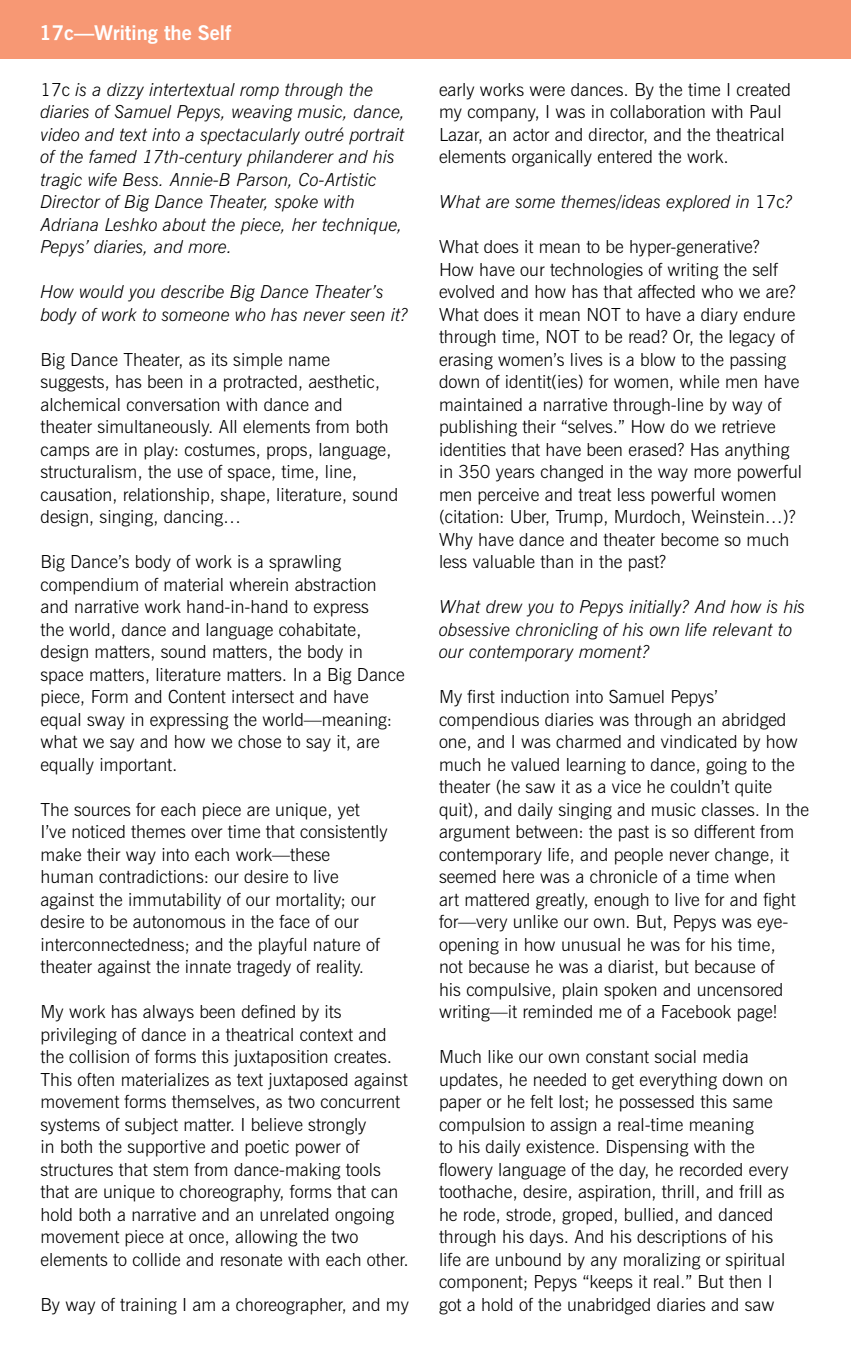
<style>
.page{position:relative;width:851px;height:1357px;background:#fff}
.page>*{position:absolute;margin:0;border:0;box-sizing:border-box;transform-origin:0 0}
.t1{font:700 20.25px "News Gothic BT";color:#fff}
.t2{font:300 18px/22.5px "News Gothic BT";color:#000}
.t3{font:italic 300 18px/22.5px "News Gothic BT";color:#000}
.s1{font-style:normal}
</style>
<div class="page">
<div style="left:0;top:0;width:850px;height:59px;background:#f79874"></div>
<p class="t1" style="left:40px;top:20px;width:193px">17c—Writing the Self</p>
<p class="t3" style="left:40px;top:78px;width:366px"><span class="s1">17c</span> is a dizzy intertextual romp through the diaries of Samuel Pepys, weaving music, dance, video and text into a spectacularly outré portrait of the famed 17th-century philanderer and his tragic wife Bess. Annie-B Parson, Co-Artistic Director of Big Dance Theater, spoke with Adriana Leshko about the piece, her technique, Pepys’ diaries, and more.</p>
<p class="t3" style="left:40px;top:280px;width:369px">How would you describe Big Dance Theater’s body of work to someone who has never seen it?</p>
<p class="t2" style="left:40px;top:348px;width:359px">Big Dance Theater, as its simple name suggests, has been in a protracted, aesthetic, alchemical conversation with dance and theater simultaneously. All elements from both camps are in play: costumes, props, language, structuralism, the use of space, time, line, causation, relationship, shape, literature, sound design, singing, dancing…</p>
<p class="t2" style="left:40px;top:550px;width:365px">Big Dance’s body of work is a sprawling compendium of material wherein abstraction and narrative work hand-in-hand to express<br>the world, dance and language cohabitate, design matters, sound matters, the body in space matters, literature matters. In a Big Dance piece, Form and Content intersect and have equal sway in expressing the world—meaning: what we say and how we chose to say it, are equally important.</p>
<p class="t2" style="left:40px;top:798px;width:349px">The sources for each piece are unique, yet I’ve noticed themes over time that consistently make their way into each work—these human contradictions: our desire to live against the immutability of our mortality; our desire to be autonomous in the face of our interconnectedness; and the playful nature of theater against the innate tragedy of reality.</p>
<p class="t2" style="left:40px;top:1000px;width:370px">My work has always been defined by its privileging of dance in a theatrical context and the collision of forms this juxtaposition creates.<br>This often materializes as text juxtaposed against movement forms themselves, as two concurrent systems of subject matter. I believe strongly<br>in both the supportive and poetic power of structures that stem from dance-making tools that are unique to choreography, forms that can hold both a narrative and an unrelated ongoing movement piece at once, allowing the two elements to collide and resonate with each other.</p>
<p class="t2" style="left:40px;top:1293px;width:370px">By way of training I am a choreographer, and my</p>
<p class="t2" style="left:439px;top:78px;width:353px">early works were dances. By the time I created my company, I was in collaboration with Paul Lazar, an actor and director, and the theatrical elements organically entered the work.</p>
<p class="t3" style="left:439px;top:190px;width:355px">What are some themes/ideas explored in <span class="s1">17c</span>?</p>
<p class="t2" style="left:439px;top:235px;width:364px">What does it mean to be hyper-generative?<br>How have our technologies of writing the self evolved and how has that affected who we are?<br>What does it mean NOT to have a diary endure through time, NOT to be read? Or, the legacy of erasing women’s lives is a blow to the passing down of identit(ies) for women, while men have maintained a narrative through-line by way of publishing their “selves.” How do we retrieve identities that have been erased? Has anything in 350 years changed in the way more powerful men perceive and treat less powerful women (citation: Uber, Trump, Murdoch, Weinstein…)?<br>Why have dance and theater become so much less valuable than in the past?</p>
<p class="t3" style="left:439px;top:595px;width:368px">What drew you to Pepys initially? And how is his obsessive chronicling of his own life relevant to our contemporary moment?</p>
<p class="t2" style="left:439px;top:685px;width:371px">My first induction into Samuel Pepys’ compendious diaries was through an abridged one, and I was charmed and vindicated by how much he valued learning to dance, going to the theater (he saw it as a vice he couldn’t quite quit), and daily singing and music classes. In the argument between: the past is so different from contemporary life, and people never change, it seemed here was a chronicle of a time when<br>art mattered greatly, enough to live for and fight for—very unlike our own. But, Pepys was eye&shy;opening in how unusual he was for his time,<br>not because he was a diarist, but because of<br>his compulsive, plain spoken and uncensored writing—it reminded me of a Facebook page!</p>
<p class="t2" style="left:439px;top:1045px;width:351px">Much like our own constant social media updates, he needed to get everything down on paper or he felt lost; he possessed this same compulsion to assign a real-time meaning<br>to his daily existence. Dispensing with the flowery language of the day, he recorded every toothache, desire, aspiration, thrill, and frill as he rode, strode, groped, bullied, and danced through his days. And his descriptions of his life are unbound by any moralizing or spiritual component; Pepys “keeps it real.” But then I got a hold of the unabridged diaries and saw</p>
</div>
